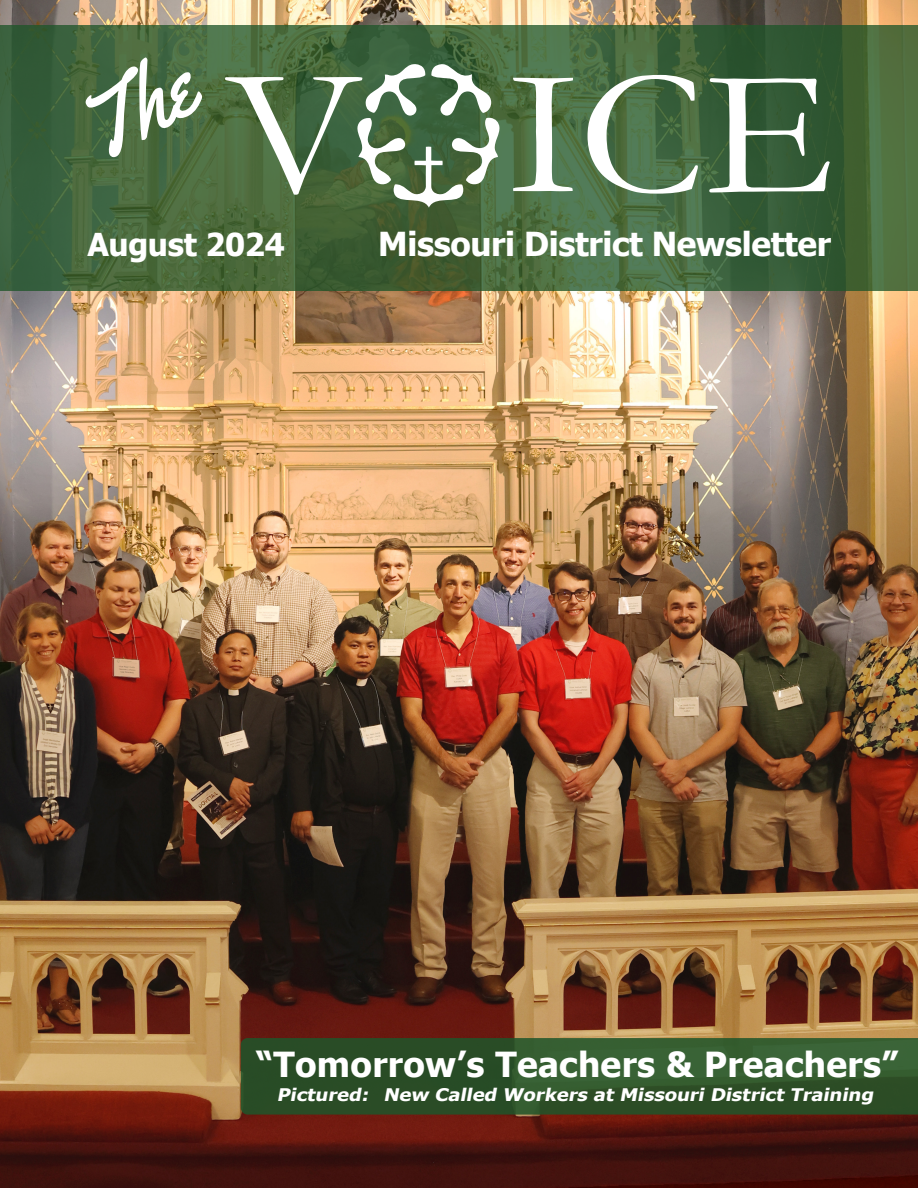
<style>
.page{position:relative;width:918px;height:1188px;background:#fff}
.page>*{position:absolute;margin:0;border:0;box-sizing:border-box;transform-origin:0 0}
.t1{font:181.65px "Garamond";color:#fff;scale:1.09 1}
.Subhead{font:700 34.5px "Tahoma";letter-spacing:.01em;color:#fff}
.Subhead-2{font:700 33px "Tahoma";letter-spacing:-.01em;color:#fff}
.Subhead-3{font:700 31.5px "Tahoma";letter-spacing:-.01em;color:#fff}
.Subhead-4{font:italic 700 17.4px "Tahoma";color:#fff;scale:1.13 1}
</style>
<div class="page">
<img style="left:0;top:0;width:918px;height:1188px">
<svg style="left:241px;top:1038px;width:677px;height:77px;fill:#2c4c26"></svg>
<svg style="left:0;top:26px;width:918px;height:265px"></svg>
<svg style="left:357px;top:64px;width:143px;height:144px"></svg>
<svg style="left:78px;top:56px;width:130px;height:103px"></svg>
<p class="t1" style="left:227px;top:12px;width:559px">V ICE</p>
<p class="Subhead-3" style="left:87px;top:223px;width:199px">August 2024</p>
<p class="Subhead-2" style="left:378px;top:221px;width:454px">Missouri District Newsletter</p>
<p class="Subhead" style="left:256px;top:1040px;width:644px">“Tomorrow’s Teachers &amp; Preachers”</p>
<p class="Subhead-4" style="left:277px;top:1083px;width:86px">Pictured:</p>
<p class="Subhead-4" style="left:384px;top:1083px;width:439px">New Called Workers at Missouri District Training</p>
</div>
